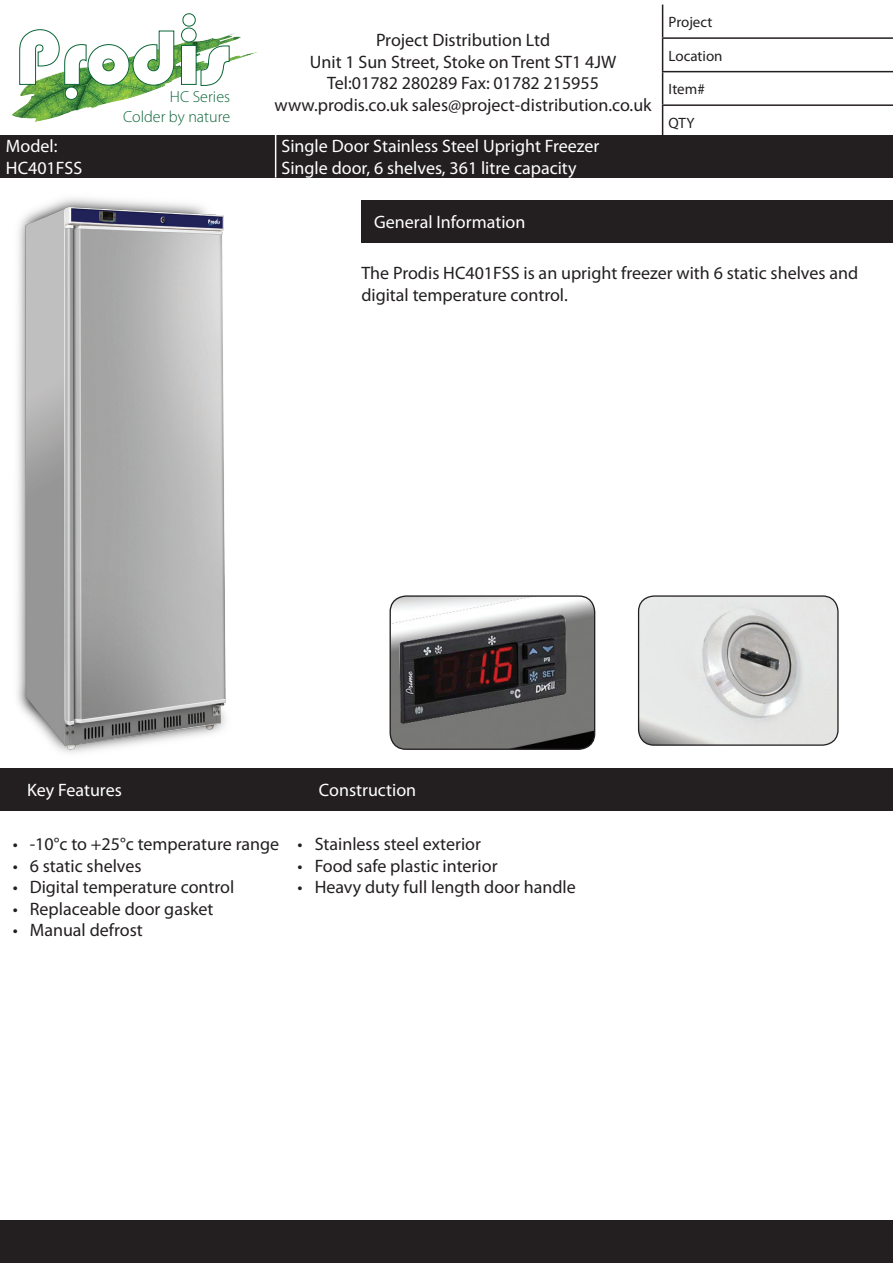
<style>
.page{position:relative;width:893px;height:1263px;background:#fff}
.page>*{position:absolute;margin:0;border:0;box-sizing:border-box;transform-origin:0 0}
.t1{font:18px/21.6px "Myriad Pro";color:#231f20}
.t2{font:18px "Myriad Pro";color:#fff}
.t3{font:300 16.05px/19.4px "Myriad Pro";color:#0c6638;text-align:right}
.t4{font:15px "Myriad Pro";color:#231f20}
</style>
<div class="page">
<img style="left:13px;top:34px;width:243px;height:87px">
<svg style="left:19px;top:13px;width:211px;height:87px"></svg>
<hr style="left:662px;top:5px;width:1px;height:32px;background:#231f20">
<hr style="left:662px;top:37px;width:231px;height:2px;background:#231f20">
<hr style="left:662px;top:39px;width:1px;height:32px;background:#231f20">
<hr style="left:662px;top:71px;width:231px;height:1px;background:#231f20">
<hr style="left:662px;top:72px;width:1px;height:32px;background:#231f20">
<hr style="left:662px;top:104px;width:231px;height:2px;background:#231f20">
<hr style="left:662px;top:106px;width:1px;height:33px;background:#231f20">
<div style="left:0;top:135px;width:893px;height:43px;background:#231f20"></div>
<hr style="left:275px;top:135px;width:1px;height:43px;background:#fff">
<div style="left:0;top:768px;width:893px;height:42px;background:#231f20"></div>
<div style="left:361px;top:200px;width:532px;height:42px;background:#231f20"></div>
<div style="left:0;top:1220px;width:893px;height:43px;background:#231f20"></div>
<img style="left:17px;top:198px;width:209px;height:555px">
<img style="left:390px;top:596px;width:205px;height:153px">
<div style="left:390px;top:595px;width:205px;height:155px;border:1px solid #231f20;border-radius:16px"></div>
<img style="left:639px;top:597px;width:198px;height:148px">
<div style="left:638px;top:595px;width:201px;height:151px;border:1px solid #231f20;border-radius:16px"></div>
<p class="t2" style="left:6px;top:135px;width:53px">Model:</p>
<p class="t2" style="left:6px;top:157px;width:78px">HC401FSS</p>
<p class="t3" style="left:123px;top:87px;width:109px">HC Series<br>Colder by nature</p>
<p class="t1" style="left:376px;top:29px;width:176px">Project Distribution Ltd</p>
<p class="t1" style="left:310px;top:50px;width:308px">Unit 1 Sun Street, Stoke on Trent ST1 4JW</p>
<p class="t1" style="left:327px;top:72px;width:273px">Tel:01782 280289 Fax: 01782 215955</p>
<p class="t1" style="left:275px;top:94px;width:379px">www.prodis.co.uk sales@project-distribution.co.uk</p>
<p class="t2" style="left:281px;top:135px;width:319px">Single Door Stainless Steel Upright Freezer</p>
<p class="t2" style="left:281px;top:157px;width:297px">Single door, 6 shelves, 361 litre capacity</p>
<p class="t2" style="left:374px;top:211px;width:153px">General Information</p>
<p class="t4" style="left:669px;top:13px;width:45px">Project</p>
<p class="t4" style="left:669px;top:46px;width:56px">Location</p>
<p class="t4" style="left:669px;top:80px;width:38px">Item#</p>
<p class="t4" style="left:669px;top:113px;width:27px">QTY</p>
<p class="t1" style="left:361px;top:262px;width:498px">The Prodis HC401FSS is an upright freezer with 6 static shelves and digital temperature control.</p>
<p class="t2" style="left:27px;top:779px;width:96px">Key Features</p>
<p class="t2" style="left:319px;top:779px;width:99px">Construction</p>
<p class="t1" style="left:13px;top:833px;width:268px">• -10°c to +25°c temperature range</p>
<p class="t1" style="left:13px;top:854px;width:130px">• 6 static shelves</p>
<p class="t1" style="left:13px;top:876px;width:223px">• Digital temperature control</p>
<p class="t1" style="left:13px;top:898px;width:202px">• Replaceable door gasket</p>
<p class="t1" style="left:13px;top:919px;width:132px">• Manual defrost</p>
<p class="t1" style="left:298px;top:833px;width:185px">• Stainless steel exterior</p>
<p class="t1" style="left:298px;top:854px;width:201px">• Food safe plastic interior</p>
<p class="t1" style="left:298px;top:876px;width:280px">• Heavy duty full length door handle</p>
</div>
